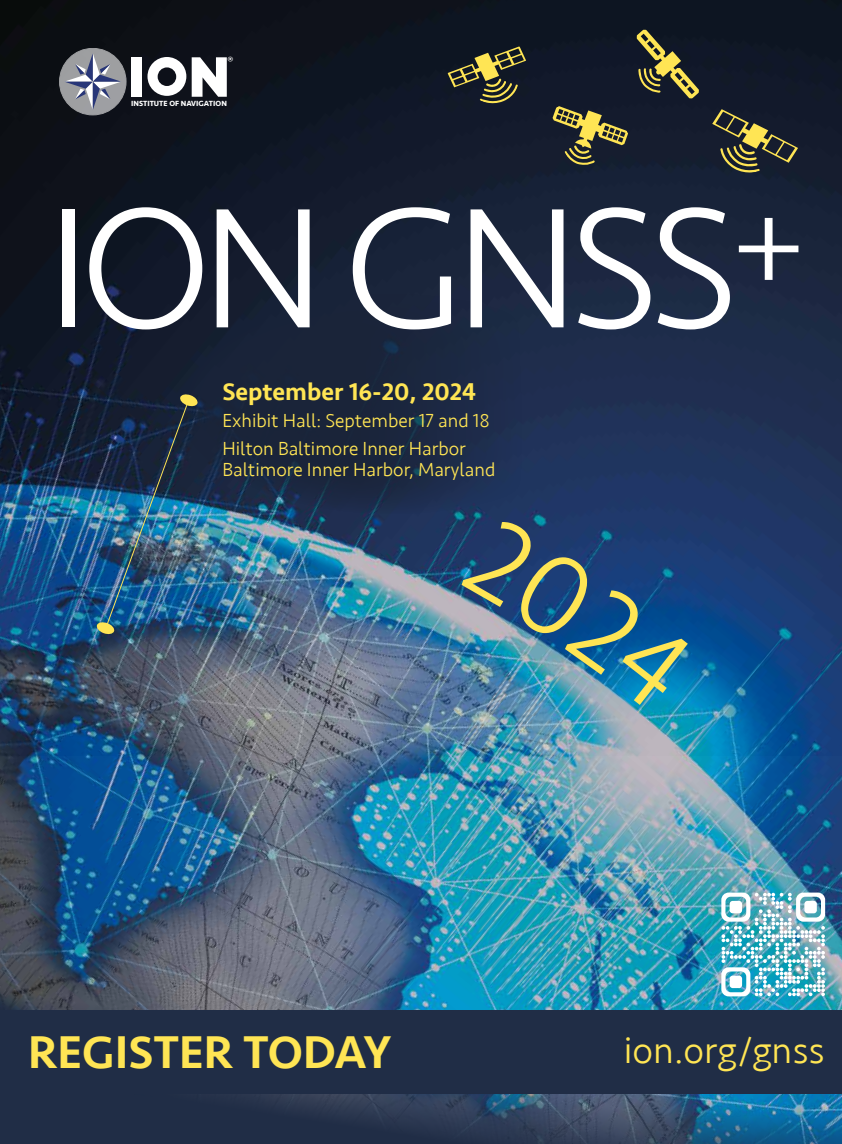
<style>
.page{position:relative;width:842px;height:1144px;background:#fff}
.page>*{position:absolute;margin:0;border:0;box-sizing:border-box;transform-origin:0 0}
.t1{font:300 177px "Seravek";letter-spacing:-.05em;color:#fff}
.t2{font:500 47.25px "Seravek";color:#ffe554}
.t3{font:300 38.4px "Seravek";color:#ffe554}
.t4{font:500 25.05px "Seravek";color:#ffe554}
.t5{font:300 19.5px/27.8px "Seravek";color:#ffe554}
.t6{font:700 10.8px "Seravek Basic";color:#fff}
.t7{font:700 7.8px "Seravek Basic";color:#fff}
</style>
<div class="page">
<img style="left:0;top:0;width:842px;height:930px">
<img style="left:0;top:930px;width:842px;height:214px">
<div style="left:60px;top:48px;width:66px;height:67px;background:#9e9fa1;border-radius:50%"></div>
<div style="left:59px;top:48px;width:67px;height:67px;border:1px solid #fff;border-radius:50%"></div>
<svg style="left:64px;top:53px;width:57px;height:57px"></svg>
<svg style="left:192px;top:57px;width:35px;height:40px"></svg>
<div style="left:132px;top:57px;width:10px;height:40px;background:#fff"></div>
<svg style="left:147px;top:57px;width:39px;height:39px"></svg>
<svg style="left:712px;top:109px;width:86px;height:64px;background:#414235"></svg>
<svg style="left:447px;top:46px;width:79px;height:58px;background:#454530"></svg>
<svg style="left:636px;top:29px;width:63px;height:70px;background:#4f4e33"></svg>
<svg style="left:553px;top:106px;width:75px;height:61px;background:#525138"></svg>
<div style="left:0;top:1010px;width:842px;height:83px;background:#202d46"></div>
<svg style="left:178px;top:294px;width:430px;height:220px;background:#1b2842"></svg>
<img style="left:96px;top:394px;width:102px;height:241px">
<img style="left:721px;top:892px;width:104px;height:104px">
<img style="left:461px;top:516px;width:235px;height:195px">
<p class="t6" style="left:228px;top:54px;width:7px">®</p>
<p class="t7" style="left:131px;top:99px;width:97px">INSTITUTE OF NAVIGATION</p>
<h1 class="t1" style="left:46px;top:164px;width:764px">ION GNSS<sup>+</sup></h1>
<p class="t4" style="left:222px;top:376px;width:255px">September 16-20, 2024</p>
<p class="t5" style="left:222px;top:407px;width:269px">Exhibit Hall: September 17 and 18<br>Hilton Baltimore Inner Harbor</p>
<p class="t5" style="left:222px;top:456px;width:275px">Baltimore Inner Harbor, Maryland</p>
<h2 class="t2" style="left:28px;top:1022px;width:365px">REGISTER TODAY</h2>
<h3 class="t3" style="left:624px;top:1027px;width:203px">ion.org/gnss</h3>
</div>
